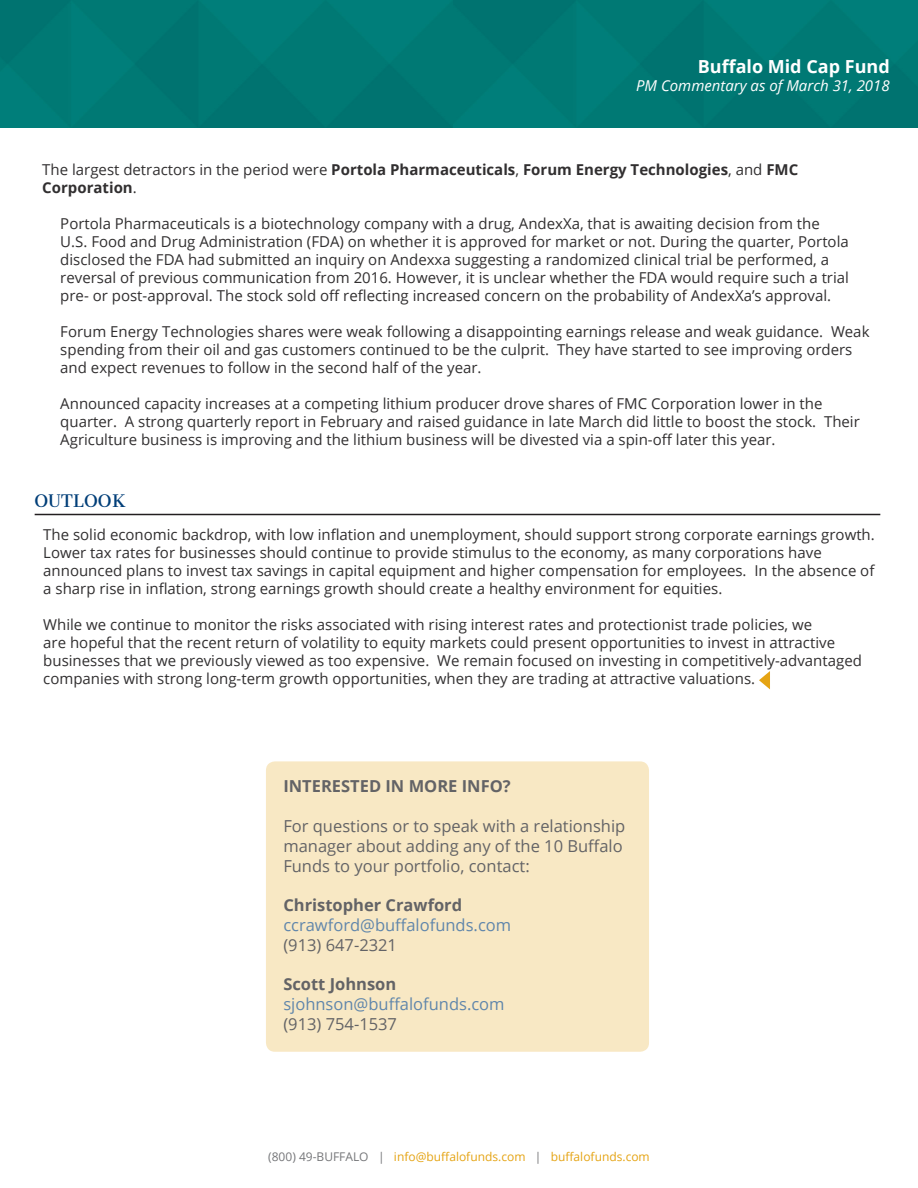
<style>
.page{position:relative;width:918px;height:1188px;background:#fff}
.page>*{position:absolute;margin:0;border:0;box-sizing:border-box;transform-origin:0 0}
.t1{font:700 18px "Open Sans";color:#fff}
.t2{font:16.5px/19.8px "Open Sans";color:#636366}
.t3{font:700 16.5px "Open Sans";color:#636366}
.t4{font:16.5px "Open Sans";color:#6086ab}
.t5{font:16.5px "Cantata One";color:#003e78}
.t6{font:15px/18px "Open Sans";color:#312f30}
.t7{font:700 15px/18px "Open Sans";color:#312f30}
.t8{font:italic 15px "Open Sans";color:#fff}
.t9{font:12px "Open Sans";color:#e5a414}
.s1{font-weight:400}
.s2{color:#757679}
</style>
<div class="page">
<div style="left:452px;top:0;width:466px;height:127px;background:#007974"></div>
<div style="left:0;top:0;width:452px;height:127px;background:#007974"></div>
<hr style="left:35px;top:514px;width:845px;height:1px;background:#231f20">
<svg style="left:759px;top:671px;width:11px;height:18px"></svg>
<div style="left:266px;top:761px;width:383px;height:291px;background:#f8e8c4;border-radius:9px"></div>
<p class="t1" style="left:698px;top:53px;width:193px">Buffalo Mid Cap Fund</p>
<p class="t8" style="left:636px;top:75px;width:255px">PM Commentary as of March 31, 2018</p>
<p class="t7" style="left:42px;top:160px;width:757px"><span class="s1">The largest detractors in the period were</span> Portola Pharmaceuticals<span class="s1">,</span> Forum Energy Technologies<span class="s1">, and</span> FMC<br>Corporation<span class="s1">.</span></p>
<p class="t6" style="left:60px;top:214px;width:790px">Portola Pharmaceuticals is a biotechnology company with a drug, AndexXa, that is awaiting decision from the U.S. Food and Drug Administration (FDA) on whether it is approved for market or not. During the quarter, Portola disclosed the FDA had submitted an inquiry on Andexxa suggesting a randomized clinical trial be performed, a reversal of previous communication from 2016. However, it is unclear whether the FDA would require such a trial pre- or post-approval. The stock sold off reflecting increased concern on the probability of AndexXa’s approval.</p>
<p class="t6" style="left:60px;top:322px;width:811px">Forum Energy Technologies shares were weak following a disappointing earnings release and weak guidance. Weak spending from their oil and gas customers continued to be the culprit. They have started to see improving orders and expect revenues to follow in the second half of the year.</p>
<p class="t6" style="left:60px;top:394px;width:801px">Announced capacity increases at a competing lithium producer drove shares of FMC Corporation lower in the quarter. A strong quarterly report in February and raised guidance in late March did little to boost the stock. Their<br>Agriculture business is improving and the lithium business will be divested via a spin-off later this year.</p>
<p class="t5" style="left:35px;top:491px;width:92px">OUTLOOK</p>
<p class="t6" style="left:43px;top:525px;width:833px">The solid economic backdrop, with low inflation and unemployment, should support strong corporate earnings growth.<br>Lower tax rates for businesses should continue to provide stimulus to the economy, as many corporations have announced plans to invest tax savings in capital equipment and higher compensation for employees. In the absence of a sharp rise in inflation, strong earnings growth should create a healthy environment for equities.</p>
<p class="t6" style="left:43px;top:615px;width:820px">While we continue to monitor the risks associated with rising interest rates and protectionist trade policies, we<br>are hopeful that the recent return of volatility to equity markets could present opportunities to invest in attractive businesses that we previously viewed as too expensive. We remain focused on investing in competitively-advantaged companies with strong long-term growth opportunities, when they are trading at attractive valuations.</p>
<p class="t3" style="left:283px;top:775px;width:229px">INTERESTED IN MORE INFO?</p>
<p class="t2" style="left:283px;top:816px;width:344px">For questions or to speak with a relationship manager about adding any of the 10 Buffalo<br>Funds to your portfolio, contact:</p>
<p class="t3" style="left:283px;top:894px;width:180px">Christopher Crawford</p>
<p class="t4" style="left:283px;top:914px;width:229px">ccrawford@buffalofunds.com</p>
<p class="t2" style="left:283px;top:934px;width:115px">(913) 647-2321</p>
<p class="t3" style="left:283px;top:973px;width:115px">Scott Johnson</p>
<p class="t4" style="left:283px;top:993px;width:223px">sjohnson@buffalofunds.com</p>
<p class="t2" style="left:283px;top:1014px;width:115px">(913) 754-1537</p>
<p class="t9" style="left:268px;top:1149px;width:383px"><span class="s2">(800) 49-BUFFALO |</span> info@buffalofunds.com <span class="s2">|</span> buffalofunds.com</p>
</div>
